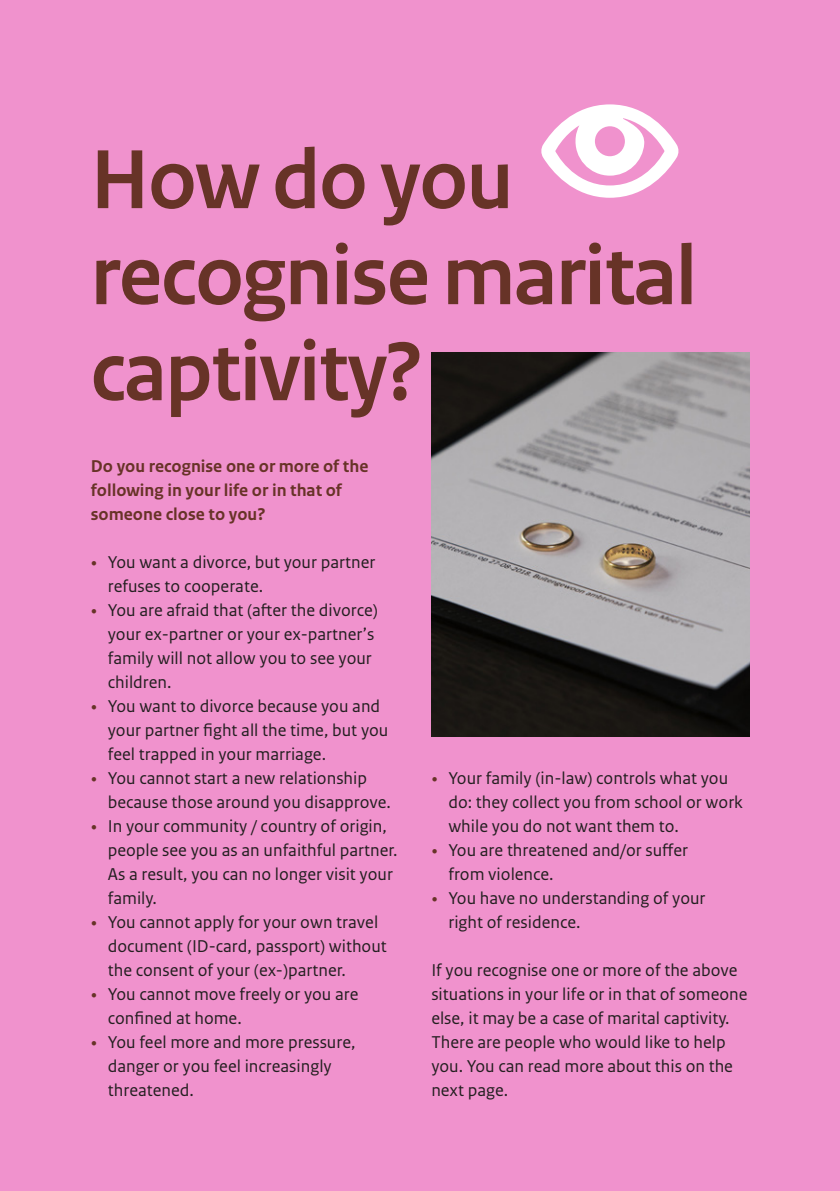
<style>
.page{position:relative;width:840px;height:1191px;background:#fff}
.page>*{position:absolute;margin:0;border:0;box-sizing:border-box;transform-origin:0 0}
._03_RO_Kop{font:700 88px/96px "Rijksoverheid Sans Heading";letter-spacing:-.01em;color:#673327}
._12_RO_Opsomming_Bul{font:18px/24px "Rijksoverheid Sans Text";color:#231f20}
._10_RO_Broodtekst_Sa{font:18px/24px "Rijksoverheid Sans Text";color:#231f20}
._10_RO_Broodtekst_Sa-2{font:700 18px/24px "Rijksoverheid Sans Text";color:#673327}
.s1{font-family:"Rijksoverheid Serif";color:#673327}
</style>
<div class="page">
<div style="left:0;top:0;width:839px;height:1191px;background:#f092cd"></div>
<img style="left:431px;top:352px;width:317px;height:384px">
<svg style="left:541px;top:104px;width:137px;height:94px"></svg>
<h3 class="_03_RO_Kop" style="left:91px;top:133px;width:607px">How do you recognise marital captivity?</h3>
<p class="_10_RO_Broodtekst_Sa-2" style="left:91px;top:455px;width:279px">Do you recognise one or more of the following in your life or in that of someone close to you?</p>
<p class="_12_RO_Opsomming_Bul" style="left:108px;top:550px;width:269px;text-indent:-17px"><span class="s1">•</span> You want a divorce, but your partner refuses to cooperate.</p>
<p class="_12_RO_Opsomming_Bul" style="left:108px;top:598px;width:271px;text-indent:-17px"><span class="s1">•</span> You are afraid that (after the divorce) your ex-partner or your ex-partner’s family will not allow you to see your children.</p>
<p class="_12_RO_Opsomming_Bul" style="left:108px;top:694px;width:282px;text-indent:-17px"><span class="s1">•</span> You want to divorce because you and your partner fight all the time, but you feel trapped in your marriage.</p>
<p class="_12_RO_Opsomming_Bul" style="left:108px;top:766px;width:284px;text-indent:-17px"><span class="s1">•</span> You cannot start a new relationship because those around you disapprove.</p>
<p class="_12_RO_Opsomming_Bul" style="left:108px;top:814px;width:291px;text-indent:-17px"><span class="s1">•</span> In your community / country of origin, people see you as an unfaithful partner.<br>As a result, you can no longer visit your family.</p>
<p class="_12_RO_Opsomming_Bul" style="left:108px;top:910px;width:280px;text-indent:-17px"><span class="s1">•</span> You cannot apply for your own travel document (ID-card, passport) without the consent of your (ex-)partner.</p>
<p class="_12_RO_Opsomming_Bul" style="left:108px;top:982px;width:252px;text-indent:-17px"><span class="s1">•</span> You cannot move freely or you are confined at home.</p>
<p class="_12_RO_Opsomming_Bul" style="left:108px;top:1030px;width:249px;text-indent:-17px"><span class="s1">•</span> You feel more and more pressure, danger or you feel increasingly threatened.</p>
<p class="_12_RO_Opsomming_Bul" style="left:448px;top:766px;width:296px;text-indent:-17px"><span class="s1">•</span> Your family (in-law) controls what you do: they collect you from school or work while you do not want them to.</p>
<p class="_12_RO_Opsomming_Bul" style="left:448px;top:838px;width:241px;text-indent:-17px"><span class="s1">•</span> You are threatened and/or suffer from violence.</p>
<p class="_12_RO_Opsomming_Bul" style="left:448px;top:886px;width:258px;text-indent:-17px"><span class="s1">•</span> You have no understanding of your right of residence.</p>
<p class="_10_RO_Broodtekst_Sa" style="left:431px;top:958px;width:317px">If you recognise one or more of the above situations in your life or in that of someone else, it may be a case of marital captivity.</p>
<p class="_10_RO_Broodtekst_Sa" style="left:431px;top:1030px;width:303px">There are people who would like to help you. You can read more about this on the next page.</p>
</div>
